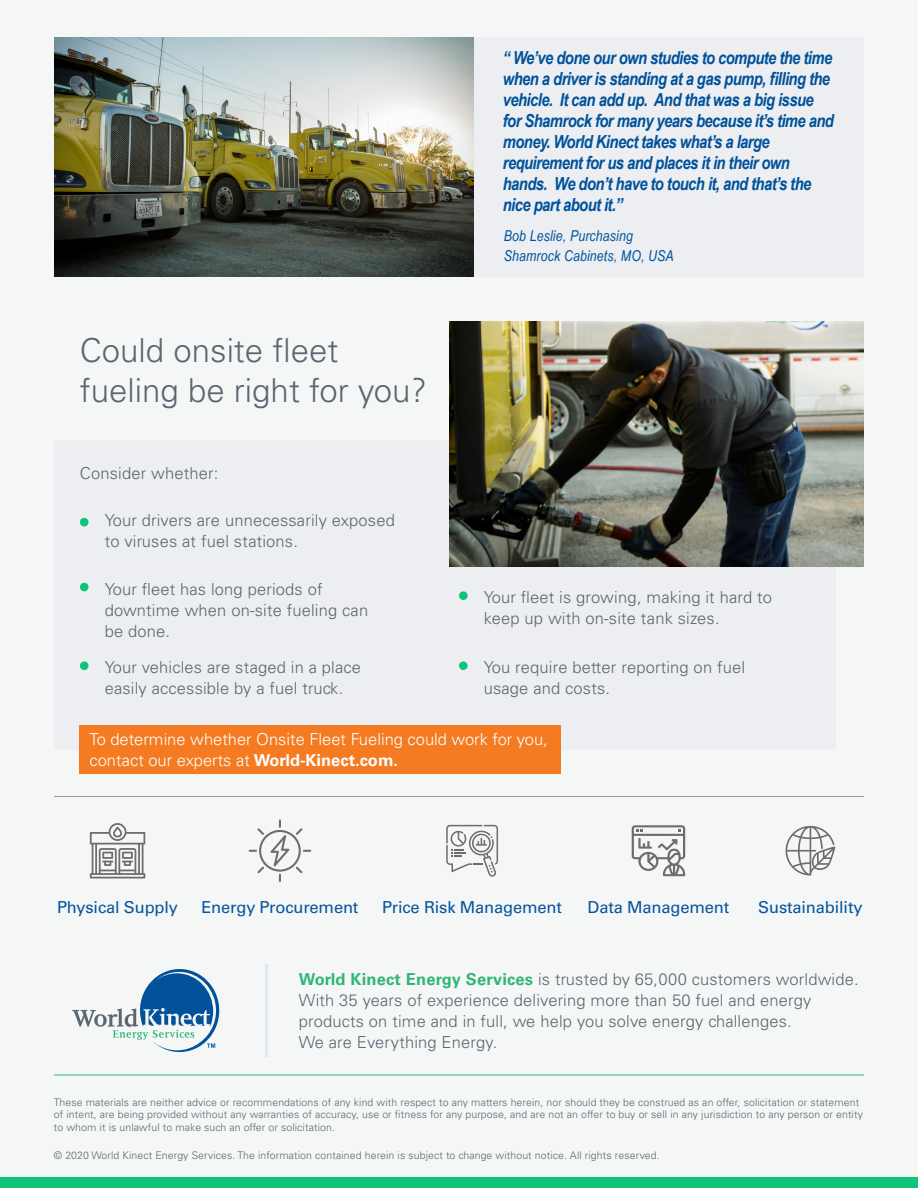
<style>
.page{position:relative;width:918px;height:1188px;background:#f5f7f7}
.page>*{position:absolute;margin:0;border:0;box-sizing:border-box;transform-origin:0 0}
.t1{font:300 33px "Univers LT Std";color:#5a6671}
.t2{font:italic 700 18px/21px "Arial Narrow";letter-spacing:-.03em;color:#01529a}
.t3{font:300 16.5px/21px "Univers LT Std";letter-spacing:.01em;color:#5a6671}
.t4{font:300 16.5px/21px "Univers LT Std";color:#fff}
.t5{font:16.5px "Univers LT Std";letter-spacing:-.01em;color:#07549c}
.t6{font:italic 15px "Arial Narrow";letter-spacing:.01em;color:#01529a}
.t7{font:300 10.5px/12.6px "Univers LT Std";letter-spacing:.01em;color:#5a6670}
.s1{font-weight:700}
.s2{font-weight:700;color:#31b676}
</style>
<div class="page">
<img style="left:54px;top:38px;width:420px;height:239px">
<div style="left:474px;top:38px;width:390px;height:239px;background:#eceef2"></div>
<div style="left:54px;top:440px;width:781px;height:309px;background:#eceef2"></div>
<hr style="left:265px;top:964px;width:2px;height:93px;background:#dde6f2">
<div style="left:80px;top:725px;width:481px;height:49px;background:#f47b21"></div>
<svg style="left:72px;top:969px;width:147px;height:83px"></svg>
<hr style="left:54px;top:1075px;width:810px;height:1px;background:#31b676">
<div style="left:0;top:1177px;width:918px;height:11px;background:#0fc478"></div>
<svg style="left:90px;top:823px;width:55px;height:55px"></svg>
<svg style="left:249px;top:819px;width:62px;height:63px"></svg>
<svg style="left:446px;top:825px;width:52px;height:52px"></svg>
<svg style="left:632px;top:825px;width:53px;height:51px"></svg>
<svg style="left:785px;top:825px;width:50px;height:51px"></svg>
<img style="left:449px;top:322px;width:415px;height:245px">
<div style="left:80px;top:518px;width:9px;height:8px;background:#0fc478;border-radius:50%"></div>
<div style="left:80px;top:661px;width:9px;height:9px;background:#0fc478;border-radius:50%"></div>
<div style="left:80px;top:583px;width:9px;height:8px;background:#0fc478;border-radius:50%"></div>
<div style="left:459px;top:591px;width:9px;height:9px;background:#0fc478;border-radius:50%"></div>
<div style="left:459px;top:661px;width:9px;height:9px;background:#0fc478;border-radius:50%"></div>
<hr style="left:54px;top:796px;width:810px;height:1px;background:#939598">
<p class="t1" style="left:80px;top:330px;width:260px">Could onsite fleet</p>
<p class="t1" style="left:80px;top:370px;width:349px">fueling be right for you?</p>
<p class="t3" style="left:80px;top:462px;width:140px">Consider whether:</p>
<p class="t3" style="left:105px;top:510px;width:292px">Your drivers are unnecessarily exposed to viruses at fuel stations.</p>
<p class="t3" style="left:105px;top:578px;width:219px">Your fleet has long periods of</p>
<p class="t3" style="left:105px;top:599px;width:265px">downtime when on-site fueling can</p>
<p class="t3" style="left:105px;top:620px;width:67px">be done.</p>
<p class="t3" style="left:105px;top:657px;width:258px">Your vehicles are staged in a place</p>
<p class="t3" style="left:105px;top:678px;width:240px">easily accessible by a fuel truck.</p>
<p class="t2" style="left:503px;top:46px;width:333px">“ We’ve done our own studies to compute the time when a driver is standing at a gas pump, filling the vehicle. It can add up. And that was a big issue for Shamrock for many years because it’s time and money. World Kinect takes what’s a large</p>
<p class="t2" style="left:503px;top:151px;width:310px">requirement for us and places it in their own hands. We don’t have to touch it, and that’s the nice part about it.”</p>
<p class="t6" style="left:504px;top:225px;width:130px">Bob Leslie, Purchasing</p>
<p class="t6" style="left:504px;top:245px;width:171px">Shamrock Cabinets, MO, USA</p>
<p class="t3" style="left:484px;top:587px;width:290px">Your fleet is growing, making it hard to keep up with on-site tank sizes.</p>
<p class="t3" style="left:484px;top:657px;width:263px">You require better reporting on fuel usage and costs.</p>
<p class="t4" style="left:89px;top:728px;width:460px">To determine whether Onsite Fleet Fueling could work for you, contact our experts at <span class="s1">World-Kinect.com.</span></p>
<p class="t5" style="left:57px;top:897px;width:123px">Physical Supply</p>
<p class="t5" style="left:201px;top:897px;width:159px">Energy Procurement</p>
<p class="t5" style="left:382px;top:897px;width:181px">Price Risk Management</p>
<p class="t5" style="left:588px;top:897px;width:143px">Data Management</p>
<p class="t5" style="left:758px;top:897px;width:106px">Sustainability</p>
<p class="t3" style="left:299px;top:969px;width:561px"><span class="s2">World Kinect Energy Services</span> is trusted by 65,000 customers worldwide.<br>With 35 years of experience delivering more than 50 fuel and energy</p>
<p class="t3" style="left:299px;top:1011px;width:495px">products on time and in full, we help you solve energy challenges.</p>
<p class="t3" style="left:299px;top:1032px;width:200px">We are Everything Energy.</p>
<p class="t7" style="left:54px;top:1096px;width:811px">These materials are neither advice or recommendations of any kind with respect to any matters herein, nor should they be construed as an offer, solicitation or statement of intent, are being provided without any warranties of accuracy, use or fitness for any purpose, and are not an offer to buy or sell in any jurisdiction to any person or entity to whom it is unlawful to make such an offer or solicitation.</p>
<p class="t7" style="left:54px;top:1149px;width:607px">© 2020 World Kinect Energy Services. The information contained herein is subject to change without notice. All rights reserved.</p>
</div>
